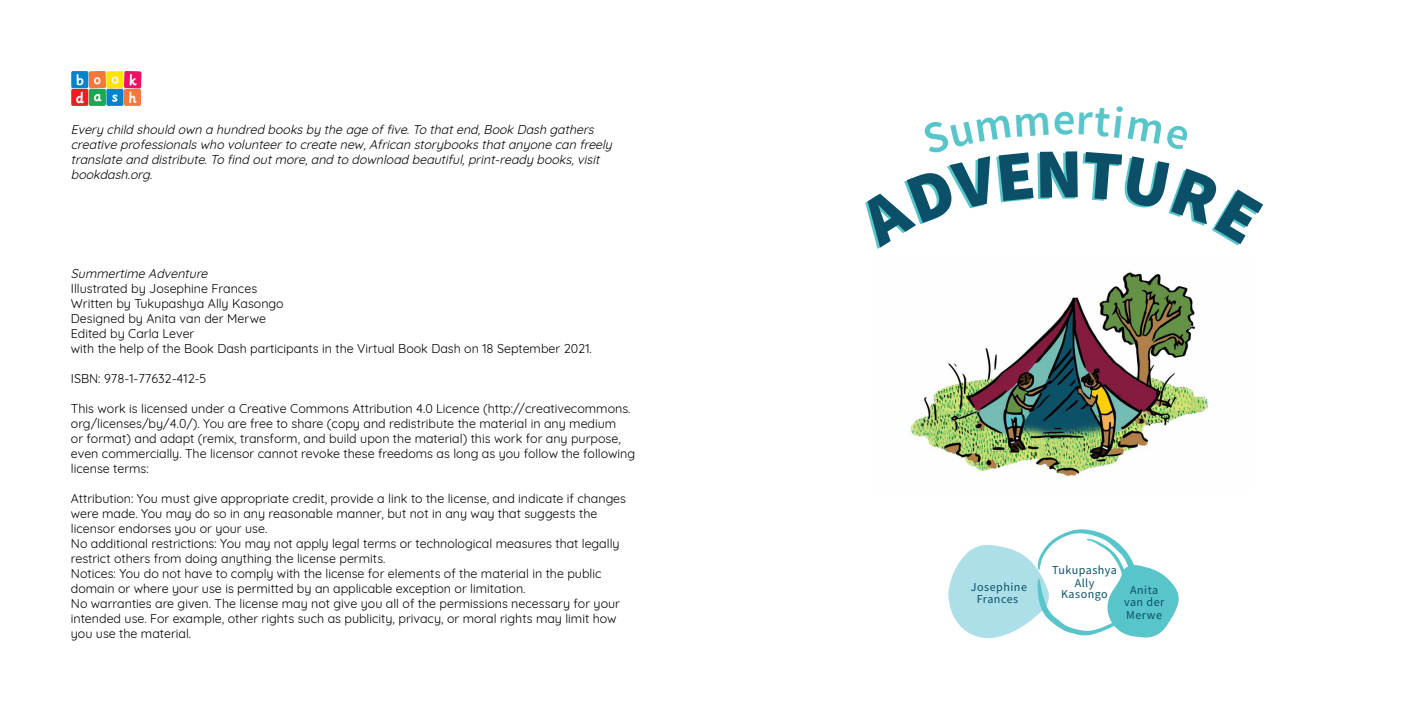
<style>
.page{position:relative;width:1418px;height:709px;background:#fff}
.page>*{position:absolute;margin:0;border:0;box-sizing:border-box;transform-origin:0 0}
.t1{font:600 44.75px "Source Sans Pro";color:#57c5c9}
.copyright-page-text{font:12.5px/15px "Quicksand";color:#000}
.copyright-page-text-2{font:italic 12.5px/15px "Quicksand";color:#000}
.t2{font:12px/12.4px "Source Sans Variable";letter-spacing:.04em;color:#0b5068;text-align:center}
</style>
<div class="page">
<div style="left:106px;top:71px;width:17px;height:17px;background:#ffe400;border-radius:2px"></div>
<div style="left:71px;top:89px;width:17px;height:17px;background:#ed1d24;border-radius:2px"></div>
<div style="left:89px;top:89px;width:17px;height:17px;background:#1ba753;border-radius:2px"></div>
<div style="left:106px;top:89px;width:17px;height:17px;background:#0083ca;border-radius:2px"></div>
<div style="left:71px;top:71px;width:17px;height:17px;background:#0083ca;border-radius:2px"></div>
<div style="left:124px;top:89px;width:17px;height:17px;background:#f4783b;border-radius:2px"></div>
<svg style="left:112px;top:76px;width:6px;height:8px"></svg>
<svg style="left:76px;top:71px;width:30px;height:33px"></svg>
<svg style="left:112px;top:94px;width:5px;height:8px"></svg>
<svg style="left:124px;top:71px;width:17px;height:32px"></svg>
<svg style="left:948px;top:529px;width:231px;height:109px"></svg>
<img style="left:910px;top:270px;width:298px;height:209px">
<p class="copyright-page-text-2" style="left:71px;top:121px;width:546px">Every child should own a hundred booksby the age offive.To thatend,Book Dash gathers creative professionalswho volunteerto create new,African storybooksthatanyone can freely translate and distribute.To find outmore,and to download beautiful,print-ready books,visit bookdash.org.</p>
<p class="copyright-page-text-2" style="left:71px;top:265px;width:142px">Summertime Adventure</p>
<p class="copyright-page-text" style="left:71px;top:280px;width:188px">Illustrated by Josephine Frances</p>
<p class="copyright-page-text" style="left:71px;top:295px;width:214px">Written by Tukupashya Ally Kasongo</p>
<p class="copyright-page-text" style="left:71px;top:310px;width:197px">Designed by Anita van der Merwe</p>
<p class="copyright-page-text" style="left:71px;top:325px;width:125px">Edited by Carla Lever</p>
<p class="copyright-page-text" style="left:71px;top:340px;width:522px">with the help of the Book Dash participants in the Virtual Book Dash on 18 September 2021.</p>
<p class="copyright-page-text" style="left:71px;top:370px;width:137px">ISBN: 978-1-77632-412-5</p>
<p class="copyright-page-text" style="left:71px;top:400px;width:566px">This work is licensed under a Creative Commons Attribution 4.0 Licence (http://creativecommons. org/licenses/by/4.0/). You are free to share (copy and redistribute the material in any medium<br>or format) and adapt (remix, transform, and build upon the material) this work for any purpose, even commercially. The licensor cannot revoke these freedoms as long as you follow the following license terms:</p>
<p class="copyright-page-text" style="left:71px;top:490px;width:556px">Attribution: You must give appropriate credit, provide a link to the license, and indicate if changes were made. You may do so in any reasonable manner, but not in any way that suggests the licensor endorses you or your use.</p>
<p class="copyright-page-text" style="left:71px;top:535px;width:550px">No additional restrictions: You may not apply legal terms or technological measures that legally restrict others from doing anything the license permits.</p>
<p class="copyright-page-text" style="left:71px;top:565px;width:532px">Notices: You do not have to comply with the license for elements of the material in the public domain or where your use is permitted by an applicable exception or limitation.</p>
<p class="copyright-page-text" style="left:71px;top:595px;width:550px">No warranties are given. The license may not give you all of the permissions necessary for your intended use. For example, other rights such as publicity, privacy, or moral rights may limit how you use the material.</p>
<p class="t1" style="left:1052px;top:91px;width:24px">e</p>
<p class="t2" style="left:1052px;top:564px;width:66px">Tukupashya<br>Ally</p>
<p class="t2" style="left:1061px;top:588px;width:48px">Kasongo</p>
<p class="t2" style="left:970px;top:581px;width:58px">Josephine<br>Frances</p>
<p class="t2" style="left:1124px;top:583px;width:42px">Anita van der<br>Merwe</p>
</div>
